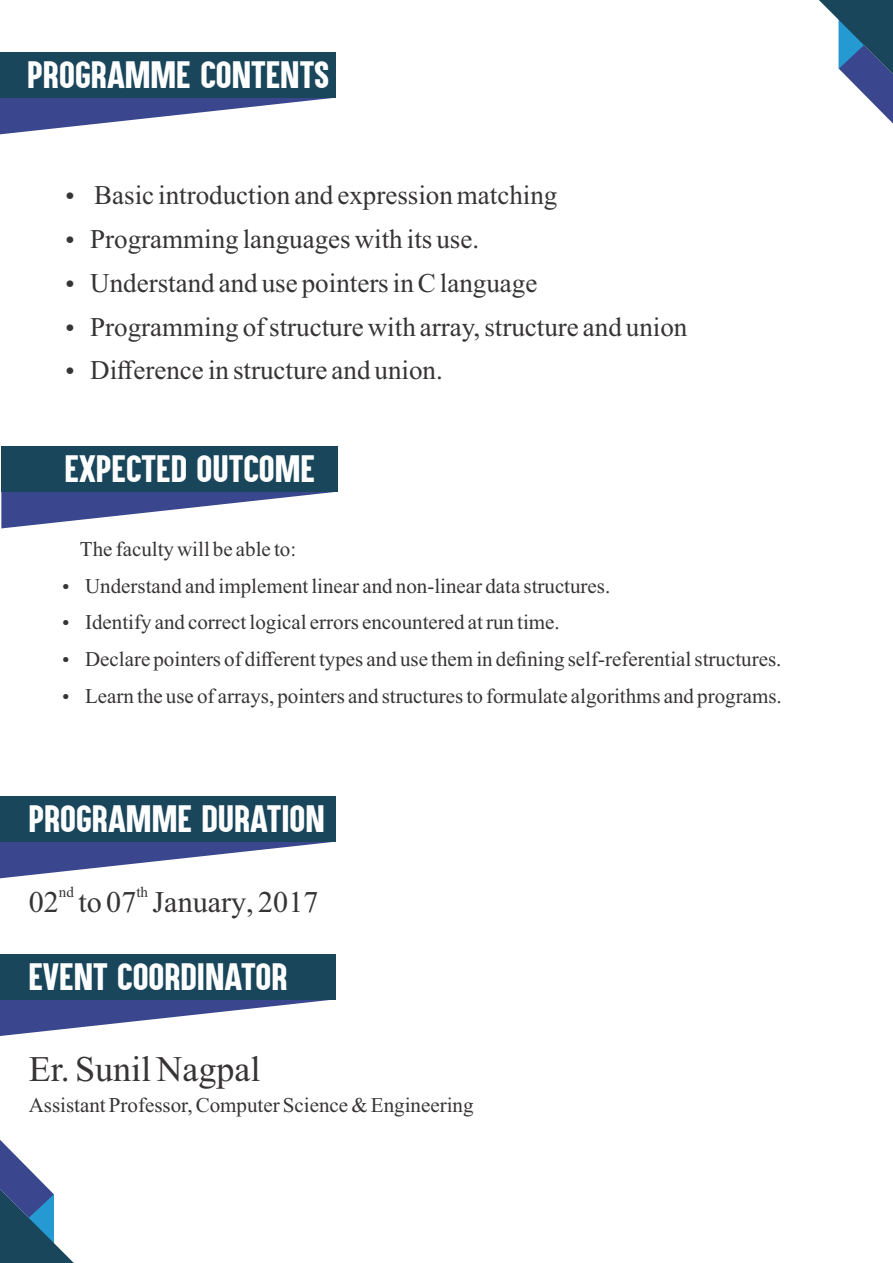
<style>
.page{position:relative;width:893px;height:1263px;background:#fff}
.page>*{position:absolute;margin:0;border:0;box-sizing:border-box;transform-origin:0 0}
.t1{font:36px "Times New Roman";color:#373435}
.t2{font:31.5px "Aku&Kamu";color:#fefefe;scale:1.15 1}
.t3{font:30.15px "Times New Roman";color:#373435}
.t4{font:27px/43.8px "Times New Roman";color:#373435}
.t5{font:21px/36.8px "Times New Roman";color:#373435}
.t6{font:15px "Times New Roman";color:#373435}
</style>
<div class="page">
<svg style="left:819px;top:0;width:74px;height:124px"></svg>
<svg style="left:0;top:98px;width:332px;height:36px"></svg>
<svg style="left:0;top:999px;width:336px;height:37px"></svg>
<svg style="left:0;top:842px;width:332px;height:36px"></svg>
<div style="left:0;top:52px;width:336px;height:46px;background:#19465b"></div>
<div style="left:0;top:954px;width:336px;height:45px;background:#19465b"></div>
<div style="left:0;top:796px;width:336px;height:46px;background:#19465b"></div>
<svg style="left:0;top:1140px;width:74px;height:123px"></svg>
<svg style="left:1px;top:492px;width:333px;height:36px"></svg>
<div style="left:1px;top:446px;width:336px;height:46px;background:#19465b"></div>
<h2 class="t2" style="left:27px;top:54px;width:264px">PROGRAMME CONTENTS</h2>
<p class="t4" style="left:94px;top:176px;width:465px">Basic introduction and expression matching</p>
<p class="t4" style="left:90px;top:220px;width:449px">Programming languages with its use.<br>Understand and use pointers in C language</p>
<p class="t4" style="left:90px;top:307px;width:599px">Programming of structure with array, structure and union</p>
<p class="t4" style="left:90px;top:351px;width:354px">Difference in structure and union.</p>
<h2 class="t2" style="left:65px;top:448px;width:219px">EXPECTED OUTCOME</h2>
<p class="t5" style="left:80px;top:533px;width:218px">The faculty will be able to:</p>
<p class="t5" style="left:85px;top:569px;width:527px">Understand and implement linear and non-linear data structures.</p>
<p class="t5" style="left:85px;top:606px;width:476px">Identify and correct logical errors encountered at run time.</p>
<p class="t5" style="left:85px;top:643px;width:698px">Declare pointers of different types and use them in defining self-referential structures.<br>Learn the use of arrays, pointers and structures to formulate algorithms and programs.</p>
<h2 class="t2" style="left:28px;top:798px;width:259px">PROGRAMME DURATION</h2>
<p class="t6" style="left:59px;top:886px;width:17px">nd</p>
<p class="t6" style="left:136px;top:886px;width:13px">th</p>
<h3 class="t3" style="left:29px;top:891px;width:291px">02 to 07 January, 2017</h3>
<h2 class="t2" style="left:28px;top:956px;width:227px">EVENT COORDINATOR</h2>
<h1 class="t1" style="left:29px;top:1056px;width:233px">Er. Sunil Nagpal</h1>
<p class="t5" style="left:29px;top:1089px;width:446px">Assistant Professor, Computer Science &amp; Engineering</p>
</div>
